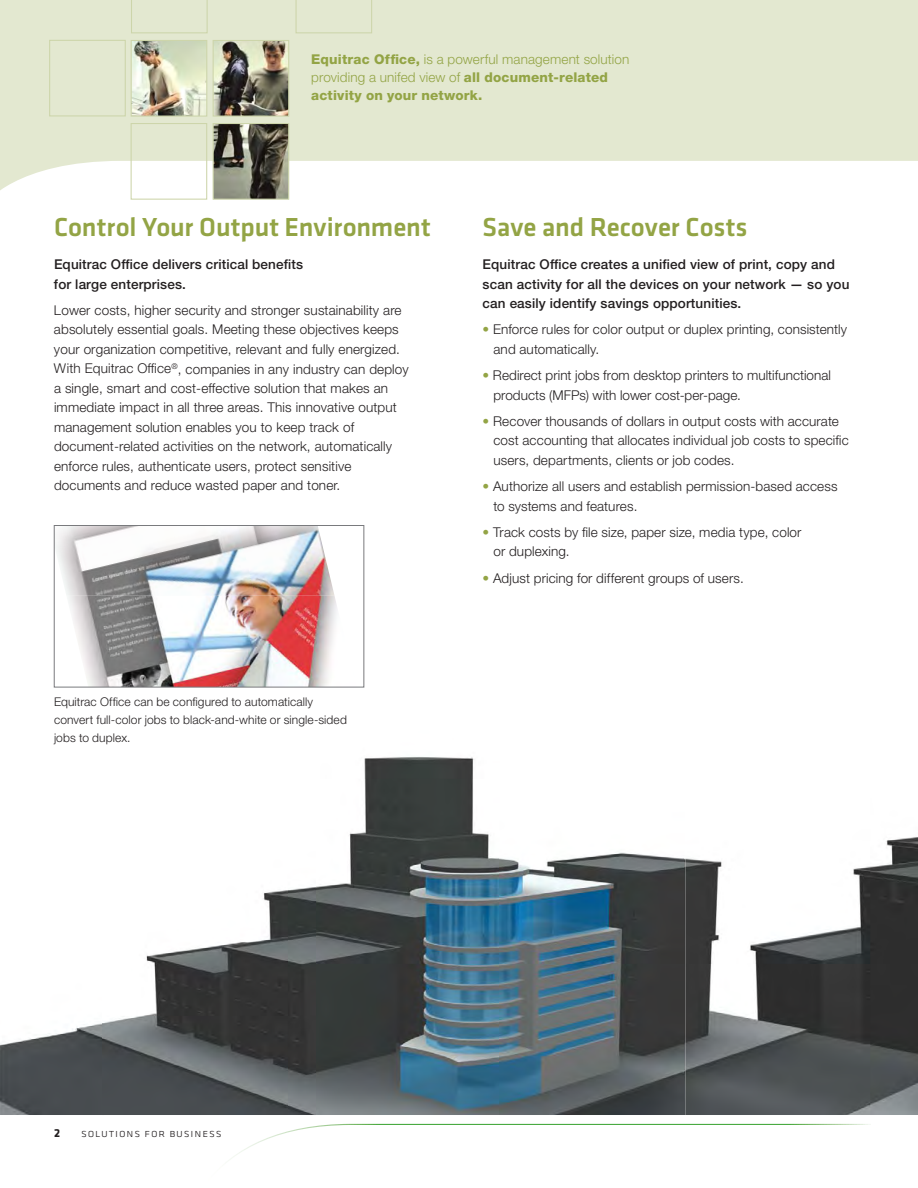
<style>
.page{position:relative;width:918px;height:1188px;background:#fff}
.page>*{position:absolute;margin:0;border:0;box-sizing:border-box;transform-origin:0 0}
.t1{font:500 27px "Klavika";color:#93a445}
.t2{font:300 13.5px/19.5px "Helvetica Neue LT Std";letter-spacing:.01em;color:#231f20}
.t3{font:500 13.5px/19.5px "Helvetica Neue LT Std";letter-spacing:.01em;color:#231f20}
.t4{font:800 13.5px/18px "Helvetica Neue LT Std";letter-spacing:.015em;color:#93a445}
.t5{font:300 12px/18px "Helvetica Neue LT";letter-spacing:.01em;color:#231f20}
.t6{font:700 12px "Klavika";color:#231f20}
.t7{font:11.7px "Klavika Light Caps";letter-spacing:.075em;color:#231f20}
.s1{font-weight:300}
.s2{color:#93a445}
</style>
<div class="page">
<svg style="left:0;top:0;width:918px;height:200px;fill:#e3e8d0"></svg>
<svg style="left:231px;top:1124px;width:118px;height:35px"></svg>
<img style="left:0;top:596px;width:103px;height:519px">
<img style="left:316px;top:596px;width:602px;height:519px">
<img style="left:103px;top:687px;width:213px;height:428px">
<img style="left:131px;top:40px;width:158px;height:159px">
<div style="left:213px;top:40px;width:76px;height:77px;border:1px solid #cdd5aa"></div>
<div style="left:131px;top:40px;width:76px;height:77px;border:1px solid #cdd5aa"></div>
<div style="left:213px;top:123px;width:76px;height:77px;border:1px solid #cdd5aa"></div>
<div style="left:131px;top:0;width:77px;height:33px;background:#e3e8d0"></div>
<div style="left:131px;top:123px;width:76px;height:77px;border:1px solid #cdd5aa"></div>
<div style="left:296px;top:0;width:76px;height:33px;background:#e3e8d0"></div>
<div style="left:49px;top:40px;width:77px;height:76px;border:1px solid #cdd5aa"></div>
<img style="left:56px;top:527px;width:279px;height:69px">
<img style="left:66px;top:596px;width:290px;height:89px">
<div style="left:54px;top:525px;width:310px;height:162px;border:1px solid #797a7d"></div>
<p class="t4" style="left:311px;top:51px;width:320px">Equitrac Office, <span class="s1">is a powerful management solution providing a unifed view of</span> all document-related activity on your network.</p>
<h1 class="t1" style="left:54px;top:217px;width:378px">Control Your Output Environment</h1>
<p class="t3" style="left:54px;top:256px;width:251px">Equitrac Office delivers critical benefits for large enterprises.</p>
<p class="t2" style="left:54px;top:302px;width:356px">Lower costs, higher security and stronger sustainability are absolutely essential goals. Meeting these objectives keeps your organization competitive, relevant and fully energized.<br>With Equitrac Office<sup>®</sup>, companies in any industry can deploy a single, smart and cost-effective solution that makes an immediate impact in all three areas. This innovative output management solution enables you to keep track of document-related activities on the network, automatically enforce rules, authenticate users, protect sensitive documents and reduce wasted paper and toner.</p>
<p class="t5" style="left:54px;top:694px;width:294px">Equitrac Office can be configured to automatically convert full-color jobs to black-and-white or single-sided jobs to duplex.</p>
<h1 class="t1" style="left:483px;top:217px;width:267px">Save and Recover Costs</h1>
<p class="t3" style="left:483px;top:256px;width:368px">Equitrac Office creates a unified view of print, copy and scan activity for all the devices on your network — so you can easily identify savings opportunities.</p>
<p class="t2" style="left:493px;top:321px;width:355px;text-indent:-11px"><span class="s2">•</span> Enforce rules for color output or duplex printing, consistently and automatically.</p>
<p class="t2" style="left:493px;top:367px;width:339px;text-indent:-11px"><span class="s2">•</span> Redirect print jobs from desktop printers to multifunctional products (MFPs) with lower cost-per-page.</p>
<p class="t2" style="left:493px;top:413px;width:357px;text-indent:-11px"><span class="s2">•</span> Recover thousands of dollars in output costs with accurate cost accounting that allocates individual job costs to specific users, departments, clients or job codes.</p>
<p class="t2" style="left:493px;top:478px;width:346px;text-indent:-11px"><span class="s2">•</span> Authorize all users and establish permission-based access to systems and features.</p>
<p class="t2" style="left:493px;top:524px;width:310px;text-indent:-11px"><span class="s2">•</span> Track costs by file size, paper size, media type, color or duplexing.</p>
<p class="t2" style="left:483px;top:569px;width:263px"><span class="s2">•</span> Adjust pricing for different groups of users.</p>
<p class="t6" style="left:54px;top:1129px;width:8px">2</p>
<p class="t7" style="left:81px;top:1126px;width:142px">solutions for business</p>
</div>
